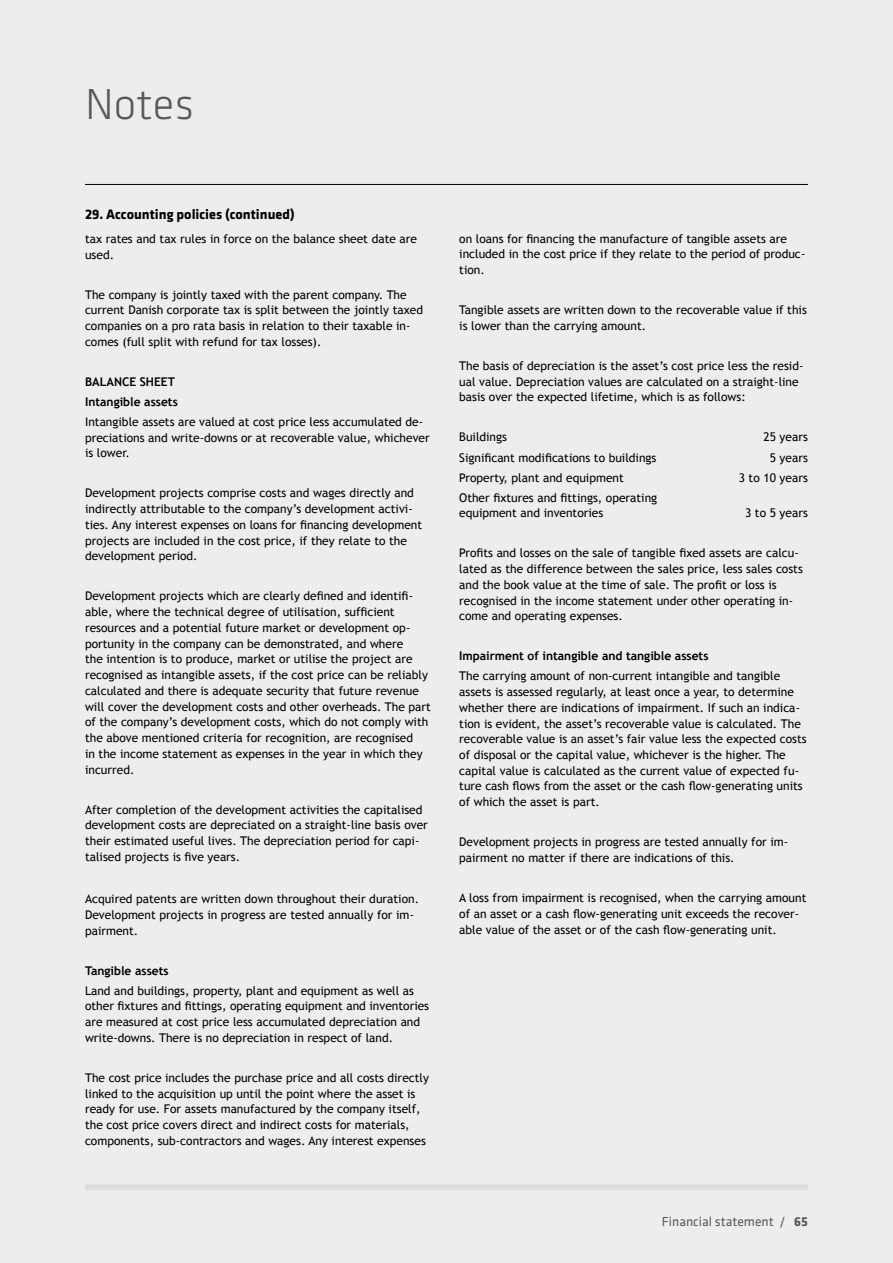
<style>
.page{position:relative;width:893px;height:1263px;background:#ededee}
.page>*{position:absolute;margin:0;border:0;box-sizing:border-box;transform-origin:0 0}
.t1{font:300 45px "Klavika";color:#58595b}
.t2{font:700 14.25px "Klavika";color:#000}
.t3{font:13.5px "Klavika";color:#58595b}
.t4{font:12px/15.8px "Trebuchet MS";color:#000}
.t5{font:700 12px/20px "Trebuchet MS";color:#000;text-align:right}
.s1{font-weight:700}
</style>
<div class="page">
<div style="left:85px;top:1184px;width:723px;height:6px;background:#dcddde"></div>
<hr style="left:85px;top:184px;width:723px;height:1px;background:#000">
<h1 class="t1" style="left:85px;top:77px;width:110px">Notes</h1>
<p class="t2" style="left:85px;top:204px;width:211px">29. Accounting policies (continued)</p>
<p class="t4" style="left:85px;top:231px;width:334px">tax rates and tax rules in force on the balance sheet date are used.</p>
<p class="t4" style="left:85px;top:287px;width:339px">The company is jointly taxed with the parent company. The current Danish corporate tax is split between the jointly taxed companies on a pro rata basis in relation to their taxable in&shy;comes (full split with refund for tax losses).</p>
<p class="t5" style="left:85px;top:372px;width:9px">Balanc</p>
<p class="t5" style="left:85px;top:372px;width:94px">e Sheet<br>Intangible assets</p>
<p class="t4" style="left:85px;top:414px;width:346px">Intangible assets are valued at cost price less accumulated de&shy;preciations and write-downs or at recoverable value, whichever is lower.</p>
<p class="t4" style="left:85px;top:485px;width:339px">Development projects comprise costs and wages directly and indirectly attributable to the company’s development activi&shy;ties. Any interest expenses on loans for financing development projects are included in the cost price, if they relate to the development period.</p>
<p class="t4" style="left:85px;top:588px;width:347px">Development projects which are clearly defined and identifi&shy;able, where the technical degree of utilisation, sufficient resources and a potential future market or development op&shy;portunity in the company can be demonstrated, and where<br>the intention is to produce, market or utilise the project are recognised as intangible assets, if the cost price can be reliably calculated and there is adequate security that future revenue will cover the development costs and other overheads. The part of the company’s development costs, which do not comply with the above mentioned criteria for recognition, are recognised<br>in the income statement as expenses in the year in which they incurred.</p>
<p class="t4" style="left:85px;top:802px;width:344px">After completion of the development activities the capitalised development costs are depreciated on a straight-line basis over their estimated useful lives. The depreciation period for capi&shy;talised projects is five years.</p>
<p class="t4" style="left:85px;top:891px;width:336px">Acquired patents are written down throughout their duration.<br>Development projects in progress are tested annually for im&shy;pairment.</p>
<p class="t5" style="left:85px;top:960px;width:85px">Tangible assets</p>
<p class="t4" style="left:85px;top:983px;width:346px">Land and buildings, property, plant and equipment as well as other fixtures and fittings, operating equipment and inventories are measured at cost price less accumulated depreciation and write-downs. There is no depreciation in respect of land.</p>
<p class="t4" style="left:85px;top:1070px;width:345px">The cost price includes the purchase price and all costs directly linked to the acquisition up until the point where the asset is ready for use. For assets manufactured by the company itself, the cost price covers direct and indirect costs for materials, components, sub-contractors and wages. Any interest expenses</p>
<p class="t4" style="left:459px;top:231px;width:348px">on loans for financing the manufacture of tangible assets are included in the cost price if they relate to the period of produc&shy;tion.</p>
<p class="t4" style="left:459px;top:302px;width:349px">Tangible assets are written down to the recoverable value if this is lower than the carrying amount.</p>
<p class="t4" style="left:459px;top:358px;width:346px">The basis of depreciation is the asset’s cost price less the resid&shy;ual value. Depreciation values are calculated on a straight-line basis over the expected lifetime, which is as follows:</p>
<p class="t4" style="left:459px;top:429px;width:49px">Buildings</p>
<p class="t4" style="left:763px;top:429px;width:46px">25 years</p>
<p class="t4" style="left:459px;top:450px;width:199px">Significant modifications to buildings</p>
<p class="t4" style="left:770px;top:450px;width:40px">5 years</p>
<p class="t4" style="left:459px;top:470px;width:166px">Property, plant and equipment</p>
<p class="t4" style="left:739px;top:470px;width:71px">3 to 10 years</p>
<p class="t4" style="left:459px;top:490px;width:200px">Other fixtures and fittings, operating equipment and inventories</p>
<p class="t4" style="left:745px;top:505px;width:64px">3 to 5 years</p>
<p class="t4" style="left:459px;top:545px;width:345px">Profits and losses on the sale of tangible fixed assets are calcu&shy;lated as the difference between the sales price, less sales costs and the book value at the time of sale. The profit or loss is recognised in the income statement under other operating in&shy;come and operating expenses.</p>
<p class="t5" style="left:459px;top:646px;width:251px">Impairment of intangible and tangible assets</p>
<p class="t4" style="left:459px;top:668px;width:349px">The carrying amount of non-current intangible and tangible assets is assessed regularly, at least once a year, to determine whether there are indications of impairment. If such an indica&shy;tion is evident, the asset’s recoverable value is calculated. The recoverable value is an asset’s fair value less the expected costs of disposal or the capital value, whichever is the higher. The capital value is calculated as the current value of expected fu&shy;ture cash flows from the asset or the cash flow-generating units of which the asset is part.</p>
<p class="t4" style="left:459px;top:834px;width:331px">Development projects in progress are tested annually for im&shy;pairment no matter if there are indications of this.</p>
<p class="t4" style="left:459px;top:890px;width:349px">A loss from impairment is recognised, when the carrying amount of an asset or a cash flow-generating unit exceeds the recover&shy;able value of the asset or of the cash flow-generating unit.</p>
<p class="t3" style="left:662px;top:1212px;width:148px">Financial statement / <span class="s1">65</span></p>
</div>
